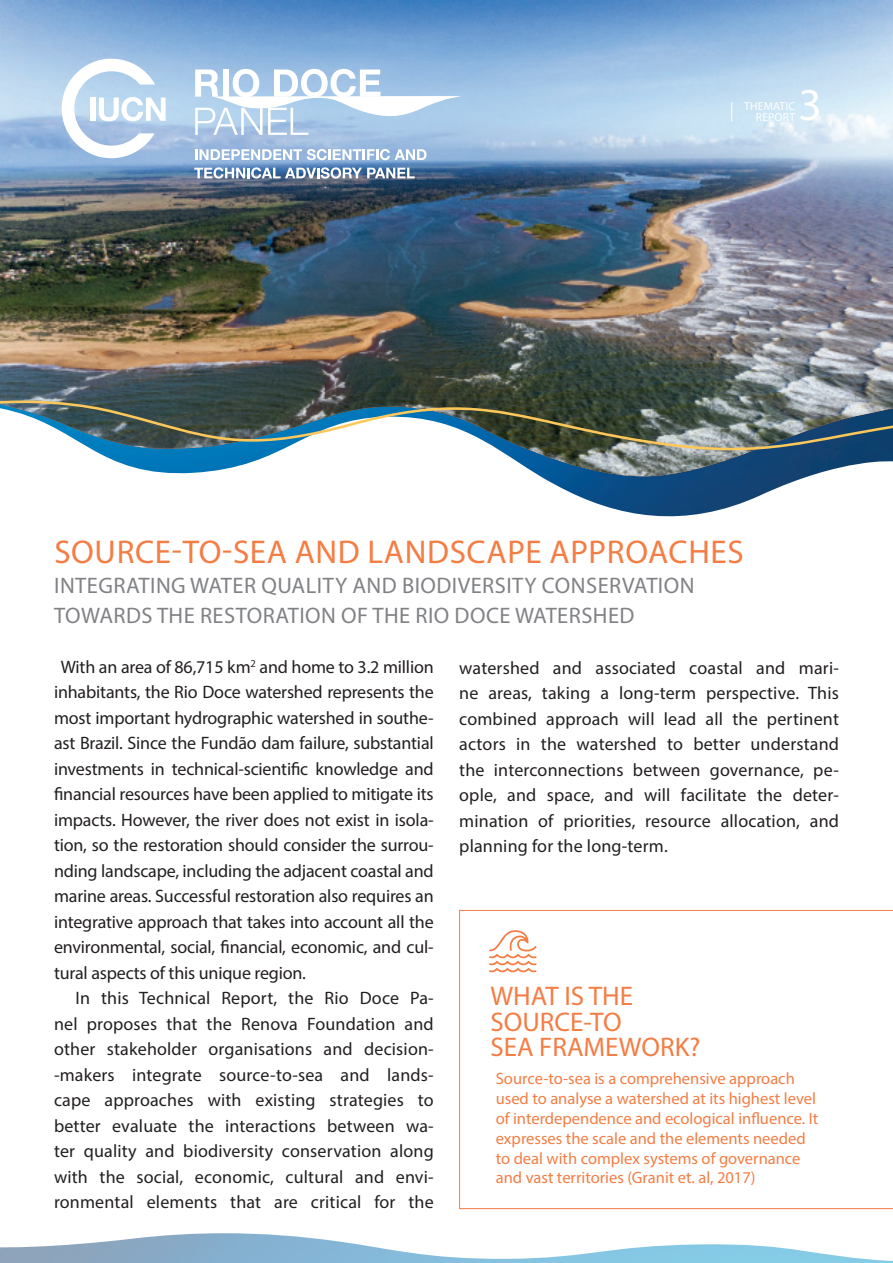
<style>
.page{position:relative;width:893px;height:1263px;background:#fff}
.page>*{position:absolute;margin:0;border:0;box-sizing:border-box;transform-origin:0 0}
.t1{font:45.9px "Myriad Pro";color:#fff}
.t2{font:33px "Myriad Pro";letter-spacing:.02em;color:#f47d44}
.t3{font:27px "Myriad Pro";color:#f47d44}
.t4{font:22.5px/30px "Myriad Pro";letter-spacing:.02em;color:#808285}
.t5{font:18px/25.5px "Myriad Pro";letter-spacing:.01em;color:#231f20;text-align:justify}
.t6{font:16.5px/19.8px "Myriad Pro";color:#f47d44}
.t7{font:11.55px "Myriad Pro";letter-spacing:.02em;color:#fff}
</style>
<div class="page">
<img style="left:540px;top:476px;width:269px;height:41px">
<img style="left:0;top:0;width:893px;height:476px">
<svg style="left:731px;top:102px;width:1px;height:19px"></svg>
<img style="left:0;top:397px;width:893px;height:58px">
<img style="left:0;top:1233px;width:893px;height:30px">
<svg style="left:62px;top:59px;width:104px;height:99px"></svg>
<svg style="left:195px;top:149px;width:231px;height:11px"></svg>
<svg style="left:194px;top:167px;width:221px;height:12px"></svg>
<svg style="left:195px;top:69px;width:268px;height:66px"></svg>
<svg style="left:459px;top:910px;width:434px;height:299px"></svg>
<svg style="left:489px;top:930px;width:48px;height:43px"></svg>
<p class="t1" style="left:799px;top:76px;width:25px">3</p>
<p class="t7" style="left:744px;top:99px;width:53px">THEMATIC</p>
<p class="t7" style="left:756px;top:110px;width:41px">REPORT</p>
<p class="t2" style="left:54px;top:531px;width:691px">SOURCE-TO-SEA AND LANDSCAPE APPROACHES</p>
<p class="t4" style="left:54px;top:570px;width:642px">INTEGRATING WATER QUALITY AND BIODIVERSITY CONSERVATION<br>TOWARDS THE RESTORATION OF THE RIO DOCE WATERSHED</p>
<p class="t5" style="left:54px;top:653px;width:381px;text-indent:7px">With an area of 86,715 km<sup>2</sup> and home to 3.2 million inhabitants, the Rio Doce watershed represents the most important hydrographic watershed in southe&shy;ast Brazil. Since the Fundão dam failure, substantial investments in technical-scientific knowledge and financial resources have been applied to mitigate its impacts. However, the river does not exist in isola&shy;tion, so the restoration should consider the surrou&shy;nding landscape, including the adjacent coastal and marine areas. Successful restoration also requires an integrative approach that takes into account all the environmental, social, financial, economic, and cul&shy;tural aspects of this unique region.</p>
<p class="t5" style="left:54px;top:985px;width:381px;text-indent:21px">In this Technical Report, the Rio Doce Pa&shy;nel proposes that the Renova Foundation and other stakeholder organisations and decision--makers integrate source-to-sea and lands&shy;cape approaches with existing strategies to better evaluate the interactions between wa&shy;ter quality and biodiversity conservation along with the social, economic, cultural and envi&shy;ronmental elements that are critical for the</p>
<p class="t5" style="left:459px;top:655px;width:381px">watershed and associated coastal and mari&shy;ne areas, taking a long-term perspective. This combined approach will lead all the pertinent actors in the watershed to better understand the interconnections between governance, pe&shy;ople, and space, and will facilitate the deter&shy;mination of priorities, resource allocation, and planning for the long-term.</p>
<p class="t3" style="left:490px;top:980px;width:144px">WHAT IS THE</p>
<p class="t3" style="left:490px;top:1005px;width:133px">SOURCE-TO</p>
<p class="t3" style="left:490px;top:1031px;width:211px">SEA FRAMEWORK?</p>
<p class="t6" style="left:496px;top:1069px;width:324px">Source-to-sea is a comprehensive approach used to analyse a watershed at its highest level of interdependence and ecological influence. It expresses the scale and the elements needed to deal with complex systems of governance and vast territories (Granit et. al, 2017)</p>
</div>
